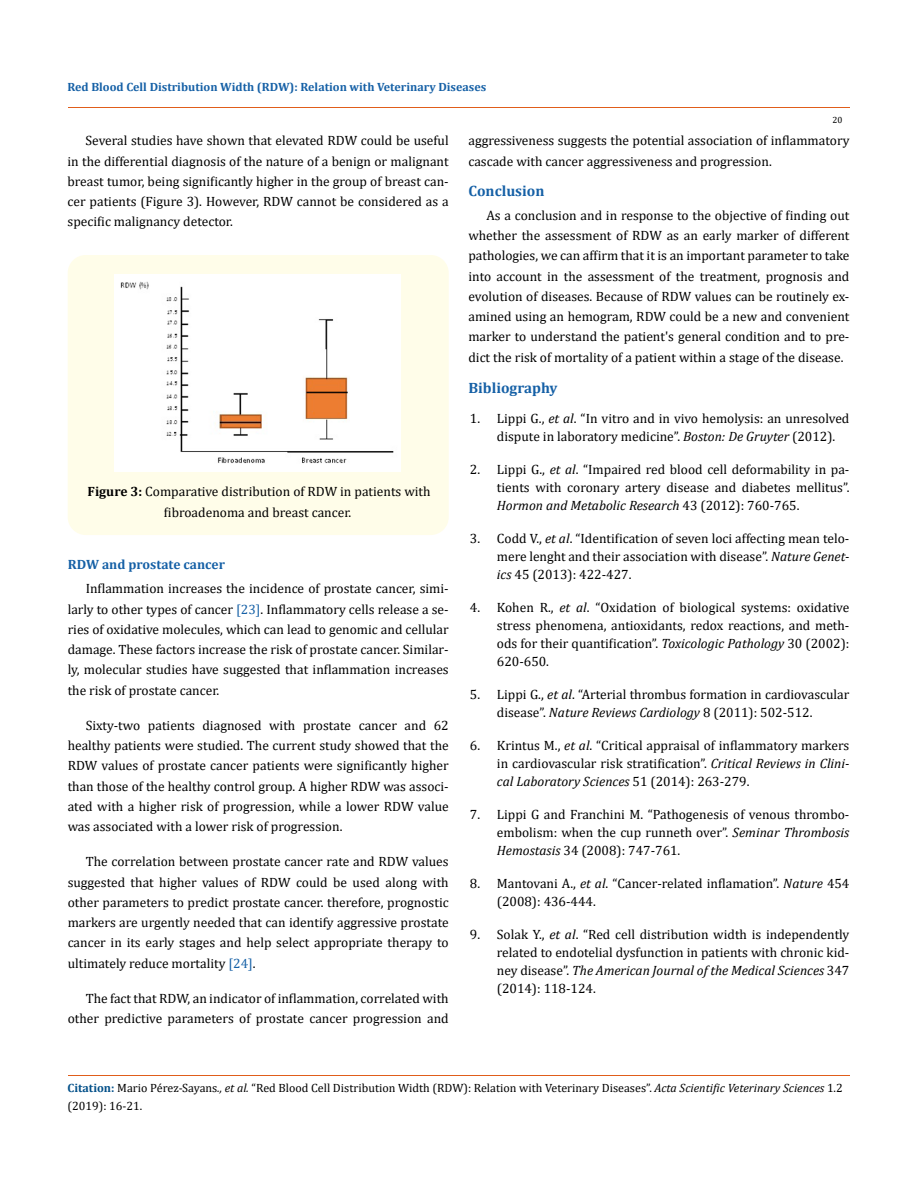
<style>
.page{position:relative;width:917px;height:1188px;background:#fff}
.page>*{position:absolute;margin:0;border:0;box-sizing:border-box;transform-origin:0 0}
.t1{font:700 15px "Cambria";color:#1560a6}
.t2{font:13.5px/20.2px "Cambria";color:#000;text-align:justify}
.t3{font:700 13.5px "Cambria";color:#1560a6}
.t4{font:12px/18px "Cambria";color:#000}
.t5{font:700 12px "Cambria";color:#1560a6}
.t6{font:9px "Cambria";color:#000}
.s1{font-weight:700}
.s2{color:#1560a6}
.s3{font-style:italic}
.s4{font-weight:700;color:#035089}
</style>
<div class="page">
<div style="left:68px;top:255px;width:380px;height:280px;background:#fffde9;border-radius:18px"></div>
<img style="left:114px;top:274px;width:287px;height:198px">
<hr style="left:68px;top:108px;width:781px;height:1px;background:#e05d1a">
<hr style="left:68px;top:1076px;width:781px;height:1px;background:#e05d1a">
<p class="t5" style="left:68px;top:78px;width:420px">Red Blood Cell Distribution Width (RDW): Relation with Veterinary Diseases</p>
<p class="t6" style="left:832px;top:114px;width:11px">20</p>
<p class="t2" style="left:68px;top:131px;width:382px;text-indent:18px">Several studies have shown that elevated RDW could be useful in the differential diagnosis of the nature of a benign or malignant breast tumor, being significantly higher in the group of breast can&shy;cer patients (Figure 3). However, RDW cannot be considered as a specific malignancy detector.</p>
<p class="t2" style="left:88px;top:481px;width:344px;line-height:21px;text-align:center"><span class="s1">Figure 3:</span> Comparative distribution of RDW in patients with fibroadenoma and breast cancer.</p>
<p class="t3" style="left:68px;top:554px;width:158px">RDW and prostate cancer</p>
<p class="t2" style="left:68px;top:579px;width:382px;text-indent:18px">Inflammation increases the incidence of prostate cancer, simi&shy;larly to other types of cancer <span class="s2">[23]</span>. Inflammatory cells release a se&shy;ries of oxidative molecules, which can lead to genomic and cellular damage. These factors increase the risk of prostate cancer. Similar&shy;ly, molecular studies have suggested that inflammation increases the risk of prostate cancer.</p>
<p class="t2" style="left:68px;top:715px;width:382px;text-indent:18px">Sixty-two patients diagnosed with prostate cancer and 62 healthy patients were studied. The current study showed that the RDW values of prostate cancer patients were significantly higher than those of the healthy control group. A higher RDW was associ&shy;ated with a higher risk of progression, while a lower RDW value was associated with a lower risk of progression.</p>
<p class="t2" style="left:68px;top:852px;width:382px;text-indent:18px">The correlation between prostate cancer rate and RDW values suggested that higher values of RDW could be used along with other parameters to predict prostate cancer. therefore, prognostic markers are urgently needed that can identify aggressive prostate cancer in its early stages and help select appropriate therapy to ultimately reduce mortality <span class="s2">[24]</span>.</p>
<p class="t2" style="left:68px;top:988px;width:382px;text-align:right">The fact that RDW, an indicator of inflammation, correlated with other predictive parameters of prostate cancer progression and</p>
<p class="t2" style="left:468px;top:131px;width:382px">aggressiveness suggests the potential association of inflammatory cascade with cancer aggressiveness and progression.</p>
<p class="t1" style="left:468px;top:180px;width:77px">Conclusion</p>
<p class="t2" style="left:468px;top:205px;width:382px;text-indent:18px">As a conclusion and in response to the objective of finding out whether the assessment of RDW as an early marker of different pathologies, we can affirm that it is an important parameter to take into account in the assessment of the treatment, prognosis and evolution of diseases. Because of RDW values can be routinely ex&shy;amined using an hemogram, RDW could be a new and convenient marker to understand the patient's general condition and to pre&shy;dict the risk of mortality of a patient within a stage of the disease.</p>
<p class="t1" style="left:468px;top:377px;width:91px">Bibliography</p>
<p class="t2" style="left:497px;top:410px;width:354px;line-height:18px;text-indent:-27px">1. Lippi G., <span class="s3">et al</span>. “In vitro and in vivo hemolysis: an unresolved dispute in laboratory medicine”. <span class="s3">Boston: De Gruyter</span> (2012).</p>
<p class="t2" style="left:497px;top:461px;width:354px;line-height:18px;text-indent:-27px">2. Lippi G., <span class="s3">et al</span>. “Impaired red blood cell deformability in pa&shy;tients with coronary artery disease and diabetes mellitus”.<br><span class="s3">Hormon and Metabolic Research</span> 43 (2012): 760-765.</p>
<p class="t2" style="left:497px;top:530px;width:354px;line-height:18px;text-indent:-27px">3. Codd V., <span class="s3">et al</span>. “Identification of seven loci affecting mean telo&shy;mere lenght and their association with disease”. <span class="s3">Nature Genet&shy;ics</span> 45 (2013): 422-427.</p>
<p class="t2" style="left:497px;top:599px;width:354px;line-height:18px;text-indent:-27px">4. Kohen R., <span class="s3">et al</span>. “Oxidation of biological systems: oxidative stress phenomena, antioxidants, redox reactions, and meth&shy;ods for their quantification”. <span class="s3">Toxicologic Pathology</span> 30 (2002):<br>620-650.</p>
<p class="t2" style="left:497px;top:686px;width:354px;line-height:18px;text-indent:-27px">5. Lippi G., <span class="s3">et al</span>. “Arterial thrombus formation in cardiovascular disease”. <span class="s3">Nature Reviews Cardiology</span> 8 (2011): 502-512.</p>
<p class="t2" style="left:497px;top:737px;width:354px;line-height:18px;text-indent:-27px">6. Krintus M., <span class="s3">et al</span>. “Critical appraisal of inflammatory markers in cardiovascular risk stratification”. <span class="s3">Critical Reviews in Clini&shy;cal Laboratory Sciences</span> 51 (2014): 263-279.</p>
<p class="t2" style="left:497px;top:806px;width:354px;line-height:18px;text-indent:-27px">7. Lippi G and Franchini M. “Pathogenesis of venous thrombo&shy;embolism: when the cup runneth over”. <span class="s3">Seminar Thrombosis Hemostasis</span> 34 (2008): 747-761.</p>
<p class="t2" style="left:497px;top:875px;width:354px;line-height:18px;text-indent:-27px">8. Mantovani A., <span class="s3">et al</span>. “Cancer-related inflamation”. <span class="s3">Nature</span> 454 (2008): 436-444.</p>
<p class="t2" style="left:497px;top:926px;width:354px;line-height:18px;text-indent:-27px">9. Solak Y., <span class="s3">et al</span>. “Red cell distribution width is independently related to endotelial dysfunction in patients with chronic kid&shy;ney disease”. <span class="s3">The American Journal of the Medical Sciences</span> 347 (2014): 118-124.</p>
<p class="t4" style="left:68px;top:1079px;width:776px"><span class="s4">Citation:</span> Mario Pérez-Sayans<span class="s3">., et al.</span> “Red Blood Cell Distribution Width (RDW): Relation with Veterinary Diseases”. <span class="s3">Acta Scientific Veterinary Sciences</span> 1.2 (2019): 16-21.</p>
</div>
